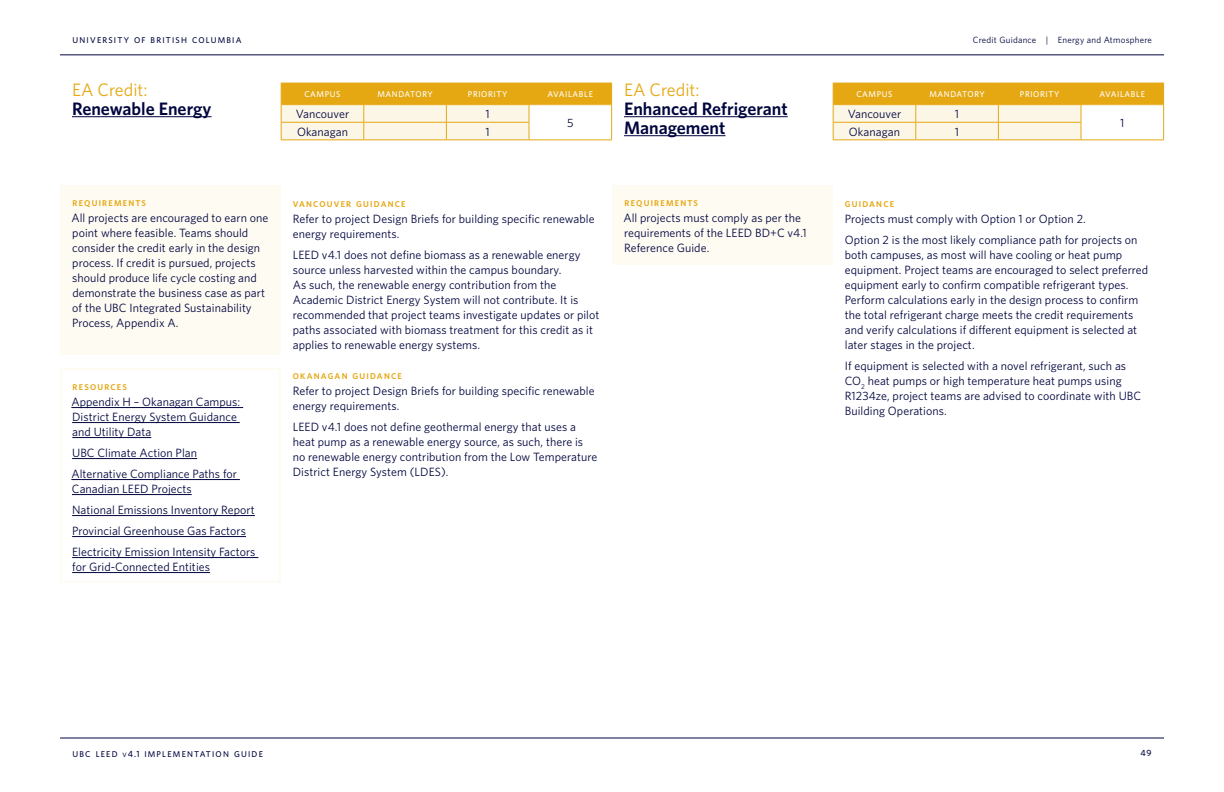
<style>
.page{position:relative;width:1224px;height:792px;background:#fff}
.page>*{position:absolute;margin:0;border:0;box-sizing:border-box;transform-origin:0 0}
.t1{font:600 18px/19px "Whitney";color:#00053e}
.t2{font:18px "Whitney";color:#e5a813}
.t3{font:12px/15px "Whitney";letter-spacing:.005em;color:#00053e}
.t4{font:9px "Whitney";letter-spacing:.025em;color:#00053e}
.t5{font:500 9px "Whitney";color:#00053e}
.t6{font:600 8.4px "Whitney";letter-spacing:.145em;color:#e5a813}
.t7{font:500 8.4px "Whitney";letter-spacing:.07em;color:#fff}
.t8{font:500 8.4px "Whitney";letter-spacing:.145em;color:#00053e}
.s1{font-size:6.3px}
.s2{font-size:9px}
</style>
<div class="page">
<hr style="left:60px;top:55px;width:1104px;height:1px;background:#00053e">
<hr style="left:60px;top:738px;width:1104px;height:1px;background:#00053e">
<svg style="left:281px;top:83px;width:331px;height:57px;background:#f2d692"></svg>
<hr style="left:281px;top:139px;width:83px;height:1px;background:#e5a813">
<hr style="left:364px;top:139px;width:82px;height:1px;background:#e5a813">
<hr style="left:446px;top:139px;width:83px;height:1px;background:#e5a813">
<svg style="left:833px;top:83px;width:331px;height:57px;background:#f2d692"></svg>
<hr style="left:833px;top:139px;width:83px;height:1px;background:#e5a813">
<hr style="left:916px;top:139px;width:82px;height:1px;background:#e5a813">
<hr style="left:998px;top:139px;width:83px;height:1px;background:#e5a813">
<hr style="left:72px;top:116px;width:140px;height:1px;background:#00053e">
<hr style="left:624px;top:116px;width:164px;height:1px;background:#00053e">
<hr style="left:624px;top:135px;width:102px;height:1px;background:#00053e">
<div style="left:60px;top:185px;width:221px;height:169px;background:#fefbf3"></div>
<div style="left:612px;top:185px;width:221px;height:79px;background:#fefbf3"></div>
<hr style="left:71px;top:407px;width:172px;height:1px;background:#00053e">
<hr style="left:72px;top:422px;width:168px;height:1px;background:#00053e">
<hr style="left:72px;top:437px;width:79px;height:1px;background:#00053e">
<hr style="left:72px;top:458px;width:125px;height:1px;background:#00053e">
<hr style="left:71px;top:479px;width:169px;height:1px;background:#00053e">
<hr style="left:72px;top:494px;width:120px;height:1px;background:#00053e">
<hr style="left:72px;top:515px;width:183px;height:1px;background:#00053e">
<hr style="left:72px;top:536px;width:174px;height:1px;background:#00053e">
<hr style="left:72px;top:557px;width:186px;height:1px;background:#00053e">
<hr style="left:72px;top:572px;width:138px;height:1px;background:#00053e">
<div style="left:60px;top:368px;width:221px;height:215px;border:2px solid #fefbf3"></div>
<p class="t8" style="left:73px;top:35px;width:170px">UNIVERSITY OF BRITISH COLUMBIA</p>
<p class="t4" style="left:973px;top:34px;width:181px">Credit Guidance | Energy and Atmosphere</p>
<h1 class="t2" style="left:72px;top:77px;width:77px">EA Credit:</h1>
<h1 class="t1" style="left:72px;top:99px;width:141px">Renewable Energy</h1>
<p class="t6" style="left:73px;top:198px;width:75px">REQUIREMENTS</p>
<p class="t3" style="left:71px;top:210px;width:199px">All projects are encouraged to earn one point where feasible. Teams should consider the credit early in the design process. If credit is pursued, projects should produce life cycle costing and demonstrate the business case as part of the UBC Integrated Sustainability Process, Appendix A.</p>
<p class="t6" style="left:73px;top:381px;width:56px">RESOURCES</p>
<p class="t3" style="left:71px;top:394px;width:170px">Appendix H – Okanagan Campus:<br>District Energy System Guidance and Utility Data</p>
<p class="t3" style="left:71px;top:442px;width:167px;line-height:21px">UBC Climate Action Plan<br>Alternative Compliance Paths for</p>
<p class="t3" style="left:72px;top:478px;width:185px;line-height:21px">Canadian LEED Projects<br>National Emissions Inventory Report Provincial Greenhouse Gas Factors Electricity Emission Intensity Factors</p>
<p class="t3" style="left:72px;top:559px;width:139px">for Grid-Connected Entities</p>
<p class="t7" style="left:304px;top:88px;width:8px">CAM</p>
<p class="t7" style="left:325px;top:88px;width:11px">PUS</p>
<p class="t7" style="left:377px;top:88px;width:8px">MAN</p>
<p class="t7" style="left:398px;top:88px;width:13px">DATORY</p>
<p class="t7" style="left:468px;top:88px;width:11px">PRIORITY</p>
<p class="t7" style="left:548px;top:88px;width:6px">AVAILABLE</p>
<p class="t3" style="left:296px;top:106px;width:55px">Vancouver</p>
<p class="t3" style="left:486px;top:106px;width:6px">1</p>
<p class="t3" style="left:567px;top:115px;width:8px">5</p>
<p class="t3" style="left:297px;top:124px;width:52px">Okanagan</p>
<p class="t3" style="left:486px;top:124px;width:6px">1</p>
<h1 class="t2" style="left:624px;top:77px;width:77px">EA Credit:</h1>
<h1 class="t1" style="left:624px;top:99px;width:165px">Enhanced Refrigerant<br>Management</h1>
<p class="t6" style="left:293px;top:198px;width:114px">VANCOUVER GUIDANCE</p>
<p class="t3" style="left:293px;top:211px;width:303px">Refer to project Design Briefs for building specific renewable energy requirements.</p>
<p class="t3" style="left:293px;top:247px;width:308px">LEED v4.1 does not define biomass as a renewable energy source unless harvested within the campus boundary.<br>As such, the renewable energy contribution from the Academic District Energy System will not contribute. It is recommended that project teams investigate updates or pilot paths associated with biomass treatment for this credit as it applies to renewable energy systems.</p>
<p class="t6" style="left:293px;top:370px;width:111px">OKANAGAN GUIDANCE</p>
<p class="t3" style="left:293px;top:383px;width:303px">Refer to project Design Briefs for building specific renewable energy requirements.</p>
<p class="t3" style="left:293px;top:419px;width:306px">LEED v4.1 does not define geothermal energy that uses a heat pump as a renewable energy source, as such, there is no renewable energy contribution from the Low Temperature District Energy System (LDES).</p>
<p class="t6" style="left:625px;top:198px;width:75px">REQUIREMENTS</p>
<p class="t3" style="left:623px;top:210px;width:185px">All projects must comply as per the requirements of the LEED BD+C v4.1<br>Reference Guide.</p>
<p class="t7" style="left:856px;top:88px;width:8px">CAM</p>
<p class="t7" style="left:877px;top:88px;width:11px">PUS</p>
<p class="t7" style="left:929px;top:88px;width:8px">MAN</p>
<p class="t7" style="left:950px;top:88px;width:13px">DATORY</p>
<p class="t7" style="left:1020px;top:88px;width:11px">PRIORITY</p>
<p class="t7" style="left:1100px;top:88px;width:6px">AVAILABLE</p>
<p class="t3" style="left:848px;top:106px;width:55px">Vancouver</p>
<p class="t3" style="left:955px;top:106px;width:6px">1</p>
<p class="t3" style="left:1120px;top:115px;width:6px">1</p>
<p class="t3" style="left:849px;top:124px;width:52px">Okanagan</p>
<p class="t3" style="left:955px;top:124px;width:6px">1</p>
<p class="t6" style="left:845px;top:198px;width:51px">GUIDANCE</p>
<p class="t3" style="left:845px;top:208px;width:294px;line-height:21px">Projects must comply with Option 1 or Option 2.<br>Option 2 is the most likely compliance path for projects on</p>
<p class="t3" style="left:845px;top:247px;width:305px">both campuses, as most will have cooling or heat pump equipment. Project teams are encouraged to select preferred equipment early to confirm compatible refrigerant types.<br>Perform calculations early in the design process to confirm the total refrigerant charge meets the credit requirements and verify calculations if different equipment is selected at later stages in the project.</p>
<p class="t3" style="left:845px;top:358px;width:298px">If equipment is selected with a novel refrigerant, such as CO<sub>2</sub> heat pumps or high temperature heat pumps using R1234ze, project teams are advised to coordinate with UBC Building Operations.</p>
<p class="t8" style="left:73px;top:748px;width:192px">UBC LEED <span class="s1">V</span><span class="s2">4.1</span> IMPLEMENTATION GUIDE</p>
<p class="t5" style="left:1141px;top:747px;width:13px">49</p>
</div>
